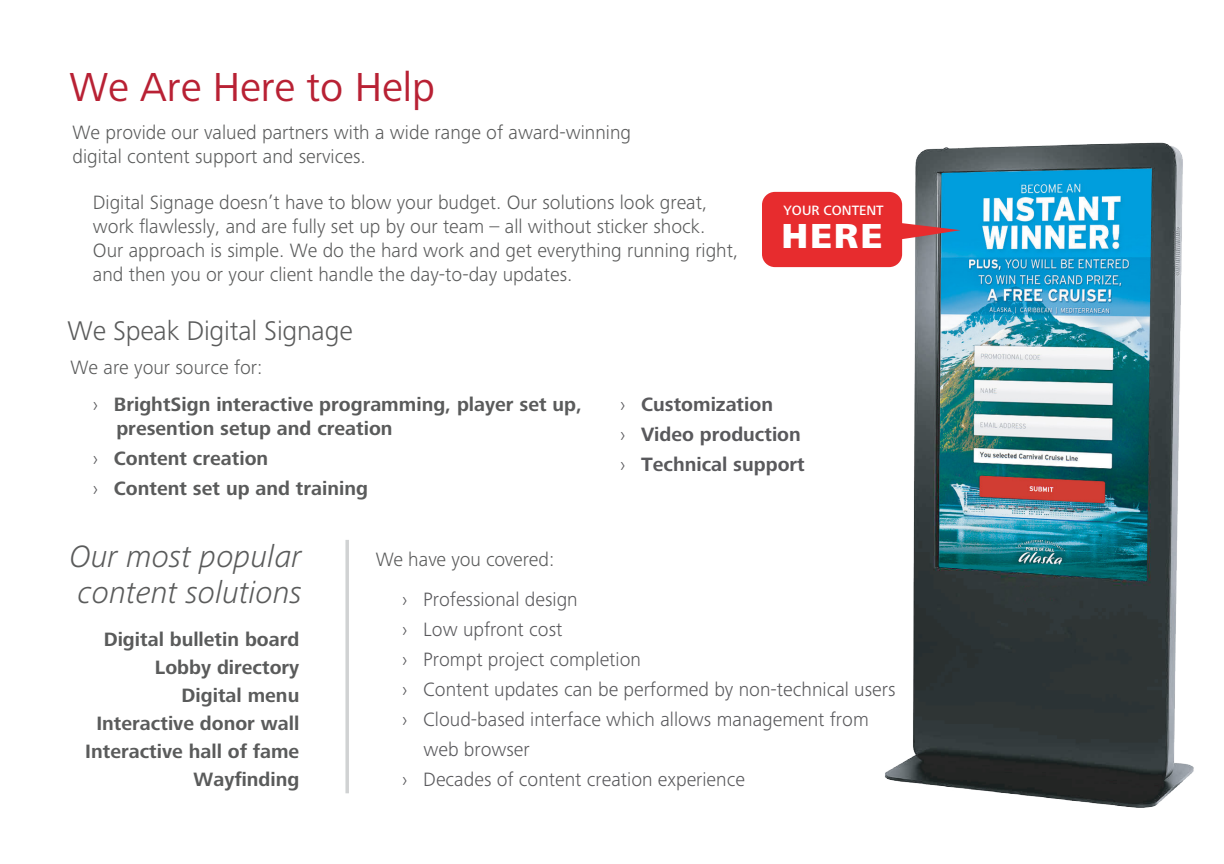
<style>
.page{position:relative;width:1224px;height:864px;background:#fff}
.page>*{position:absolute;margin:0;border:0;box-sizing:border-box;transform-origin:0 0}
.t1{font:42px "Frutiger Next Pro";color:#b82134}
.t2{font:800 36px "Frutiger Next Pro";color:#fff}
.t3{font:italic 300 32px/36px "Frutiger Next Pro";color:#5a5b5b}
.t4{font:300 28px "Frutiger Next Pro";letter-spacing:-.01em;color:#5a5b5b}
.t5{font:300 20px/24px "Frutiger Next Pro";color:#5a5b5b}
.t6{font:700 20px/28px "Frutiger Next Pro";color:#5a5b5b}
.t7{font:300 20px "Frutiger Next Pro";color:#59595c}
.t8{font:700 20px/30px "Frutiger Next Pro";color:#59595c}
.t9{font:500 14px "Frutiger Next Pro";color:#fff}
.s1{font-weight:300;color:#59595c}
.s2{font-weight:300}
</style>
<div class="page">
<svg style="left:345px;top:540px;width:4px;height:253px"></svg>
<img style="left:881px;top:142px;width:313px;height:666px">
<div style="left:762px;top:192px;width:140px;height:75px;background:#e72c2e;border-radius:13px"></div>
<svg style="left:902px;top:220px;width:58px;height:23px"></svg>
<h1 class="t1" style="left:70px;top:63px;width:367px">We Are Here to Help</h1>
<p class="t5" style="left:73px;top:121px;width:560px">We provide our valued partners with a wide range of award-winning digital content support and services.</p>
<p class="t5" style="left:93px;top:190px;width:647px">Digital Signage doesn’t have to blow your budget. Our solutions look great, work flawlessly, and are fully set up by our team – all without sticker shock.<br>Our approach is simple. We do the hard work and get everything running right, and then you or your client handle the day-to-day updates.</p>
<h3 class="t4" style="left:68px;top:314px;width:287px">We Speak Digital Signage</h3>
<p class="t5" style="left:71px;top:355px;width:193px">We are your source for:</p>
<p class="t9" style="left:784px;top:202px;width:102px">YOUR CONTENT</p>
<h2 class="t2" style="left:782px;top:215px;width:102px">HERE</h2>
<p class="t6" style="left:116px;top:392px;width:467px;line-height:24px;text-indent:-24px"><span class="s1">›</span> BrightSign interactive programming, player set up, presention setup and creation</p>
<p class="t6" style="left:93px;top:443px;width:277px;line-height:30px"><span class="s1">›</span> Content creation<br><span class="s1">›</span> Content set up and training</p>
<p class="t8" style="left:620px;top:389px;width:186px"><span class="s2">›</span> Customization<br><span class="s2">›</span> Video production <span class="s2">›</span> Technical support</p>
<h3 class="t3" style="left:70px;top:538px;width:234px">Our most popular content solutions</h3>
<p class="t6" style="left:85px;top:625px;width:216px;text-align:right">Digital bulletin board<br>Lobby directory<br>Digital menu<br>Interactive donor wall<br>Interactive hall of fame<br>Wayfinding</p>
<p class="t5" style="left:376px;top:547px;width:180px">We have you covered:</p>
<p class="t7" style="left:402px;top:588px;width:177px">› Professional design</p>
<p class="t7" style="left:402px;top:618px;width:162px">› Low upfront cost</p>
<p class="t7" style="left:402px;top:648px;width:240px">› Prompt project completion</p>
<p class="t7" style="left:402px;top:678px;width:495px">› Content updates can be performed by non-technical users</p>
<p class="t7" style="left:402px;top:708px;width:468px">› Cloud-based interface which allows management from</p>
<p class="t7" style="left:423px;top:738px;width:108px">web browser</p>
<p class="t7" style="left:402px;top:768px;width:344px">› Decades of content creation experience</p>
</div>
